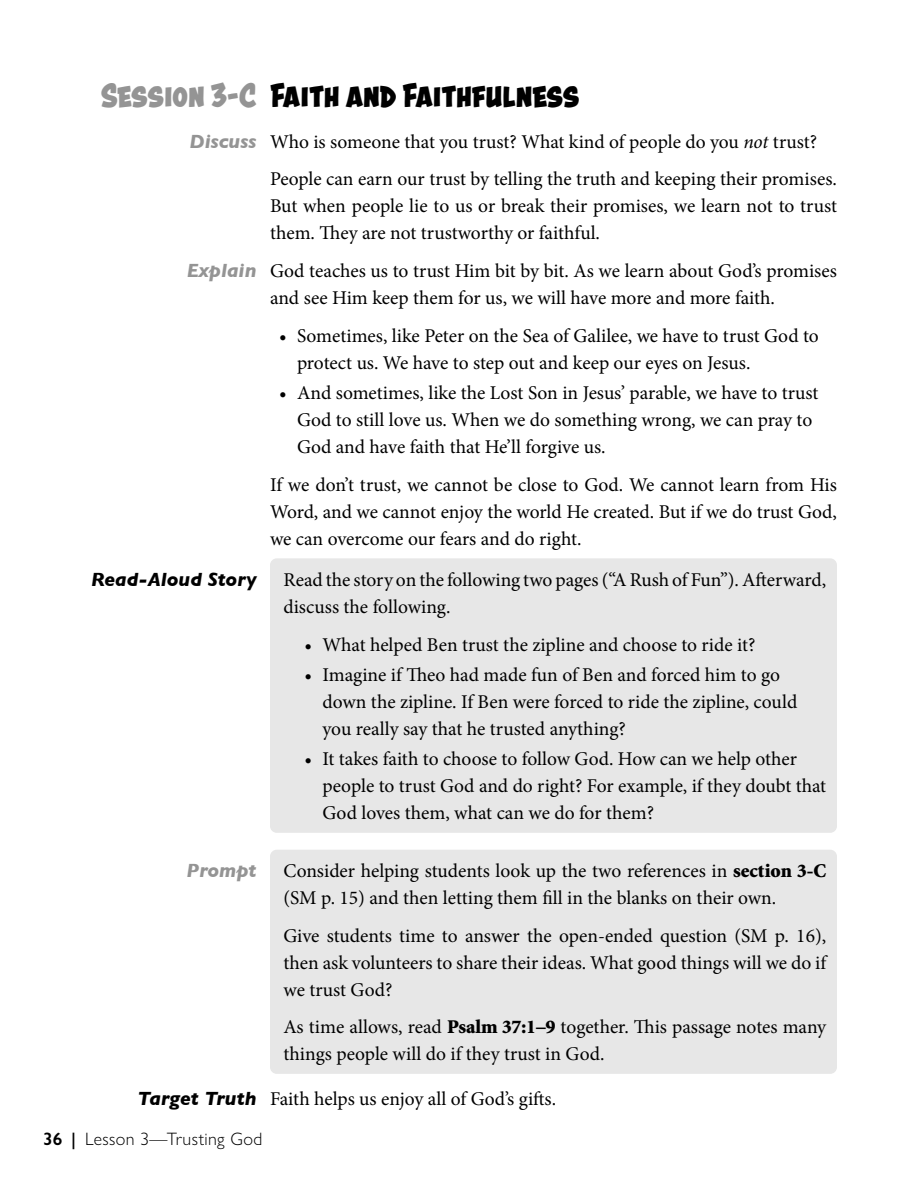
<style>
.page{position:relative;width:918px;height:1188px;background:#fff}
.page>*{position:absolute;margin:0;border:0;box-sizing:border-box;transform-origin:0 0}
.Session_H1{font:700 36px "Astounder Squared BB";letter-spacing:-.005em;color:#000}
.Session_-_Body{font:19.5px/27px "Minion Pro";letter-spacing:-.005em;color:#000}
.Breakout_Body{font:19.5px/27px "Minion Pro";color:#000}
.Prompt_-_Anchored_Text{font:italic 700 19.5px "Gill Sans";color:#000}
.Prompt_-_Anchored_Text-2{font:italic 700 19.5px "Gill Sans";color:#949494}
.t1{font:300 18px "Gill Sans Nova";letter-spacing:.02em;color:#000}
.s1{color:#949494}
.s2{font-style:italic}
.s3{font-weight:600}
.s4{font-family:"Minion Std";font-weight:900}
</style>
<div class="page">
<div style="left:270px;top:558px;width:567px;height:275px;background:#e7e7e7;border-radius:7px"></div>
<div style="left:270px;top:850px;width:567px;height:224px;background:#e7e7e7;border-radius:7px"></div>
<p class="Session_H1" style="left:101px;top:74px;width:480px"><span class="s1">Session 3-C</span> Faith and Faithfulness</p>
<p class="Session_-_Body" style="left:270px;top:128px;width:549px">Who is someone that you trust? What kind of people do you <span class="s2">not</span> trust?</p>
<p class="Session_-_Body" style="left:270px;top:166px;width:569px;text-align:justify">People can earn our trust by telling the truth and keeping their promises.<br>But when people lie to us or break their promises, we learn not to trust them. They are not trustworthy or faithful.</p>
<p class="Session_-_Body" style="left:270px;top:258px;width:569px">God teaches us to trust Him bit by bit. As we learn about God’s promises and see Him keep them for us, we will have more and more faith.</p>
<p class="Session_-_Body" style="left:297px;top:322px;width:523px;text-indent:-18px">• Sometimes, like Peter on the Sea of Galilee, we have to trust God to protect us. We have to step out and keep our eyes on Jesus.</p>
<p class="Session_-_Body" style="left:297px;top:380px;width:523px;text-indent:-18px">• And sometimes, like the Lost Son in Jesus’ parable, we have to trust<br>God to still love us. When we do something wrong, we can pray to<br>God and have faith that He’ll forgive us.</p>
<p class="Session_-_Body" style="left:270px;top:471px;width:568px;text-align:justify">If we don’t trust, we cannot be close to God. We cannot learn from His Word, and we cannot enjoy the world He created. But if we do trust God, we can overcome our fears and do right.</p>
<p class="Breakout_Body" style="left:284px;top:566px;width:544px">Read the story on the following two pages (“A Rush of Fun”). Afterward, discuss the following.</p>
<p class="Session_-_Body" style="left:304px;top:631px;width:453px">• What helped Ben trust the zipline and choose to ride it?</p>
<p class="Session_-_Body" style="left:322px;top:661px;width:476px;text-indent:-18px">• Imagine if Theo had made fun of Ben and forced him to go down the zipline. If Ben were forced to ride the zipline, could you really say that he trusted anything?</p>
<p class="Session_-_Body" style="left:322px;top:746px;width:505px;text-indent:-18px">• It takes faith to choose to follow God. How can we help other people to trust God and do right? For example, if they doubt that<br>God loves them, what can we do for them?</p>
<p class="Prompt_-_Anchored_Text-2" style="left:190px;top:130px;width:68px">Discuss</p>
<p class="Prompt_-_Anchored_Text-2" style="left:187px;top:259px;width:71px">Explain</p>
<p class="Prompt_-_Anchored_Text" style="left:91px;top:568px;width:167px">Read-Aloud Story</p>
<p class="Prompt_-_Anchored_Text-2" style="left:186px;top:859px;width:72px">Prompt</p>
<p class="Prompt_-_Anchored_Text" style="left:137px;top:1087px;width:121px">Target Truth</p>
<p class="t1" style="left:43px;top:1128px;width:221px"><span class="s3">36 |</span> Lesson 3—Trusting God</p>
<p class="Breakout_Body" style="left:284px;top:858px;width:544px">Consider helping students look up the two references in <span class="s4">section 3-C </span>(SM p. 15) and then letting them fill in the blanks on their own.</p>
<p class="Breakout_Body" style="left:284px;top:922px;width:544px;text-align:justify">Give students time to answer the open-ended question (SM p. 16), then ask volunteers to share their ideas. What good things will we do if we trust God?</p>
<p class="Breakout_Body" style="left:284px;top:1014px;width:544px">As time allows, read <span class="s4">Psalm 37:1–9</span> together. This passage notes many things people will do if they trust in God.</p>
<p class="Session_-_Body" style="left:270px;top:1085px;width:288px">Faith helps us enjoy all of God’s gifts.</p>
</div>
